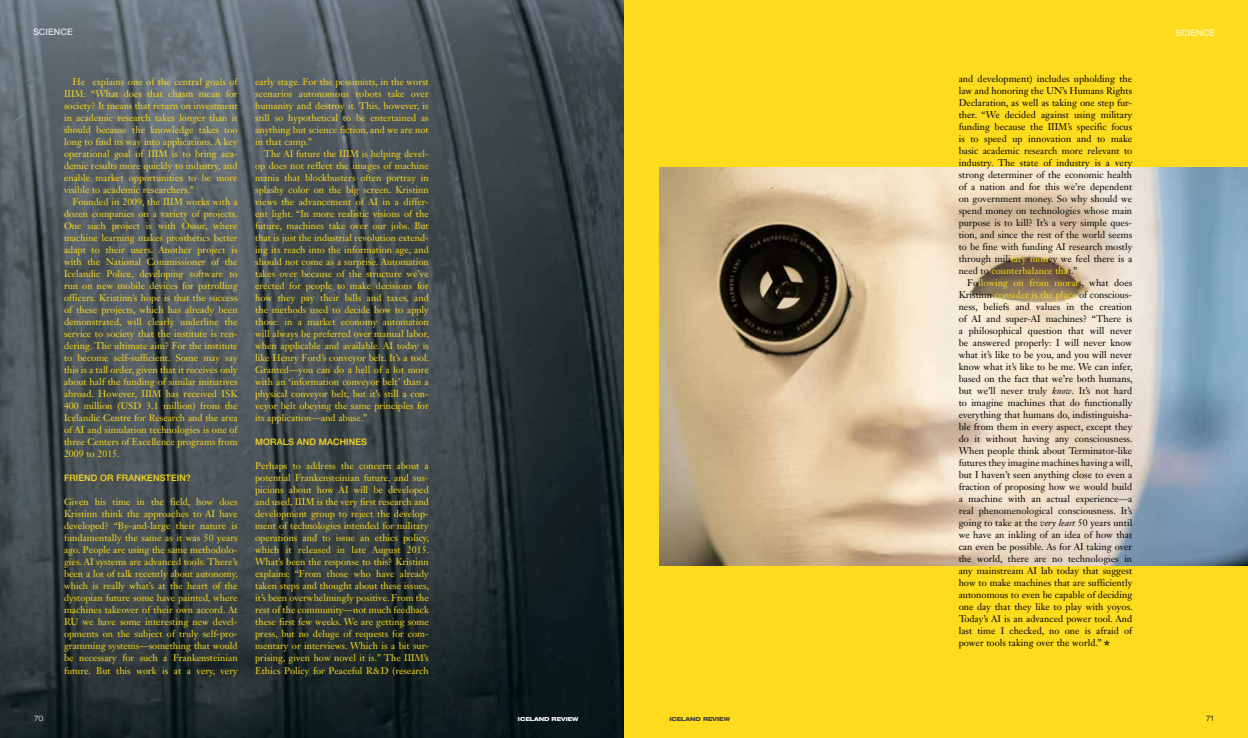
<style>
.page{position:relative;width:1248px;height:738px;background:#fff}
.page>*{position:absolute;margin:0;border:0;box-sizing:border-box;transform-origin:0 0}
.t1{font:9.5px/12px "Janson Text LT Std";color:#fedb1c;text-align:justify}
.t2{font:9.5px/12px "Janson Text LT Std";color:#000;text-align:justify}
.t3{font:500 9px "Helvetica Neue LT Std";letter-spacing:.01em;color:#fedb1c}
.t4{font:500 9px "Helvetica Neue LT Std";letter-spacing:.01em;color:#fff}
.t5{font:300 expanded 7.5px "Helvetica Neue LT Std";color:#fff}
.t6{font:300 expanded 7.5px "Helvetica Neue LT Std";color:#000}
.t7{font:800 expanded 5.5px "Helvetica Neue LT Std";color:#fff}
.t8{font:800 expanded 5.5px "Helvetica Neue LT Std";color:#3e3e3d}
.s1{color:#fbe115}
.s2{color:#fedb1c}
.s3{font-style:italic}
.s4{font-size:16px}
</style>
<div class="page">
<div style="left:624px;top:0;width:623px;height:737px;background:#fedb1c"></div>
<img style="left:0;top:0;width:623px;height:737px">
<img style="left:659px;top:167px;width:588px;height:398px">
<p class="t4" style="left:33px;top:27px;width:41px">SCIENCE</p>
<p class="t4" style="left:1175px;top:27px;width:41px">SCIENCE</p>
<p class="t1" style="left:64px;top:75px;width:175px;text-indent:9px">He explains one of the central goals of IIIM: “What does that chasm mean for society? It means that return on investment in academic research takes longer than it should because the knowledge takes too long to find its way into applications. A key operational goal of IIIM is to bring aca&shy;demic results more quickly to industry, and enable market opportunities to be more visible to academic researchers.”</p>
<p class="t1" style="left:64px;top:195px;width:175px;text-indent:9px">Founded in 2009, the IIIM works with a dozen companies on a variety of projects.<br>One such project is with Össur, where machine learning makes prosthetics better adapt to their users. Another project is with the National Commissioner of the Icelandic Police, developing software to run on new mobile devices for patrolling officers. Kristinn’s hope is that the success of these projects, which has already been demonstrated, will clearly underline the service to society that the institute is ren&shy;dering. The ultimate aim? For the institute to become self-sufficient. Some may say this is a tall order, given that it receives only about half the funding of similar initiatives abroad. However, IIIM has received ISK 400 million (USD 3.1 million) from the Icelandic Centre for Research and the area of AI and simulation technologies is one of three Centers of Excellence programs from 2009 to 2015.</p>
<p class="t3" style="left:64px;top:472px;width:128px">FRIEND OR FRANKENSTEIN?</p>
<p class="t1" style="left:64px;top:495px;width:175px">Given his time in the field, how does Kristinn think the approaches to AI have developed? “By-and-large their nature is fundamentally the same as it was 50 years ago. People are using the same methodolo&shy;gies. AI systems are advanced tools. There’s been a lot of talk recently about autonomy, which is really what’s at the heart of the dystopian future some have painted, where machines takeover of their own accord. At RU we have some interesting new devel&shy;opments on the subject of truly self-pro&shy;gramming systems—something that would be necessary for such a Frankensteinian future. But this work is at a very, very</p>
<p class="t1" style="left:255px;top:75px;width:175px">early stage. For the pessimists, in the worst scenarios autonomous robots take over humanity and destroy it. This, however, is still so hypothetical to be entertained as anything but science fiction, and we are not in that camp.”</p>
<p class="t1" style="left:255px;top:147px;width:175px;text-indent:9px">The AI future the IIIM is helping devel&shy;op does not reflect the images of machine mania that blockbusters often portray in splashy color on the big screen. Kristinn views the advancement of AI in a differ&shy;ent light. “In more realistic visions of the future, machines take over our jobs. But that is just the industrial revolution extend&shy;ing its reach into the information age, and should not come as a surprise. Automation takes over because of the structure we’ve erected for people to make decisions for how they pay their bills and taxes, and the methods used to decide how to apply those: in a market economy automation will always be preferred over manual labor, when applicable and available. AI today is like Henry Ford’s conveyor belt. It’s a tool.<br>Granted—you can do a hell of a lot more with an ‘information conveyor belt’ than a physical conveyor belt, but it’s still a con&shy;veyor belt obeying the same principles for its application—and abuse.”</p>
<p class="t3" style="left:255px;top:436px;width:113px">MORALS AND MACHINES</p>
<p class="t1" style="left:255px;top:459px;width:175px">Perhaps to address the concern about a potential Frankensteinian future, and sus&shy;picions about how AI will be developed and used, IIIM is the very first research and development group to reject the develop&shy;ment of technologies intended for military operations and to issue an ethics policy, which it released in late August 2015.<br>What’s been the response to this? Kristinn explains: “From those who have already taken steps and thought about these issues, it’s been overwhelmingly positive. From the rest of the community—not much feedback these first few weeks. We are getting some press, but no deluge of requests for com&shy;mentary or interviews. Which is a bit sur&shy;prising, given how novel it is.” The IIIM’s Ethics Policy for Peaceful R&amp;D (research</p>
<p class="t2" style="left:958px;top:72px;width:175px">and development) includes upholding the law and honoring the UN’s Humans Rights Declaration, as well as taking one step fur&shy;ther. “We decided against using military funding because the IIIM’s specific focus is to speed up innovation and to make basic academic research more relevant to industry. The state of industry is a very strong determiner of the economic health of a nation and for this we’re dependent on government money. So why should we spend money on technologies whose main purpose is to kill? It’s a very simple ques&shy;tion, and since the rest of the world seems to be fine with funding AI research mostly through mili<span class="s1">tary mon</span>ey we feel there is a need to <span class="s2">counterbalance</span> <span class="s1">tha</span>t.”</p>
<p class="t2" style="left:958px;top:276px;width:175px;text-indent:9px">Fo<span class="s2">llowing on from mo</span><span class="s1">ral</span>s, what does Kristinn <span class="s2">consider is the place</span> of conscious&shy;ness, beliefs and values in the creation of AI and super-AI machines? “There is a philosophical question that will never be answered properly: I will never know what it’s like to be you, and you will never know what it’s like to be me. We can infer, based on the fact that we’re both humans, but we’ll never truly <span class="s3">know</span>. It’s not hard to imagine machines that do functionally everything that humans do, indistinguisha&shy;ble from them in every aspect, except they do it without having any consciousness.<br>When people think about Terminator-like futures they imagine machines having a will, but I haven’t seen anything close to even a fraction of proposing how we would build a machine with an actual experience—a real phenomenological consciousness. It’s going to take at the <span class="s3">very least</span> 50 years until we have an inkling of an idea of how that can even be possible. As for AI taking over the world, there are no technologies in any mainstream AI lab today that suggest how to make machines that are sufficiently autonomous to even be capable of deciding one day that they like to play with yoyos.<br>Today’s AI is an advanced power tool. And last time I checked, no one is afraid of power tools taking over the world.” <span class="s4">*</span></p>
<p class="t5" style="left:34px;top:713px;width:11px">70</p>
<p class="t7" style="left:518px;top:715px;width:62px">ICELAND REVIEW</p>
<p class="t8" style="left:669px;top:715px;width:62px">ICELAND REVIEW</p>
<p class="t6" style="left:1205px;top:713px;width:9px">71</p>
</div>
